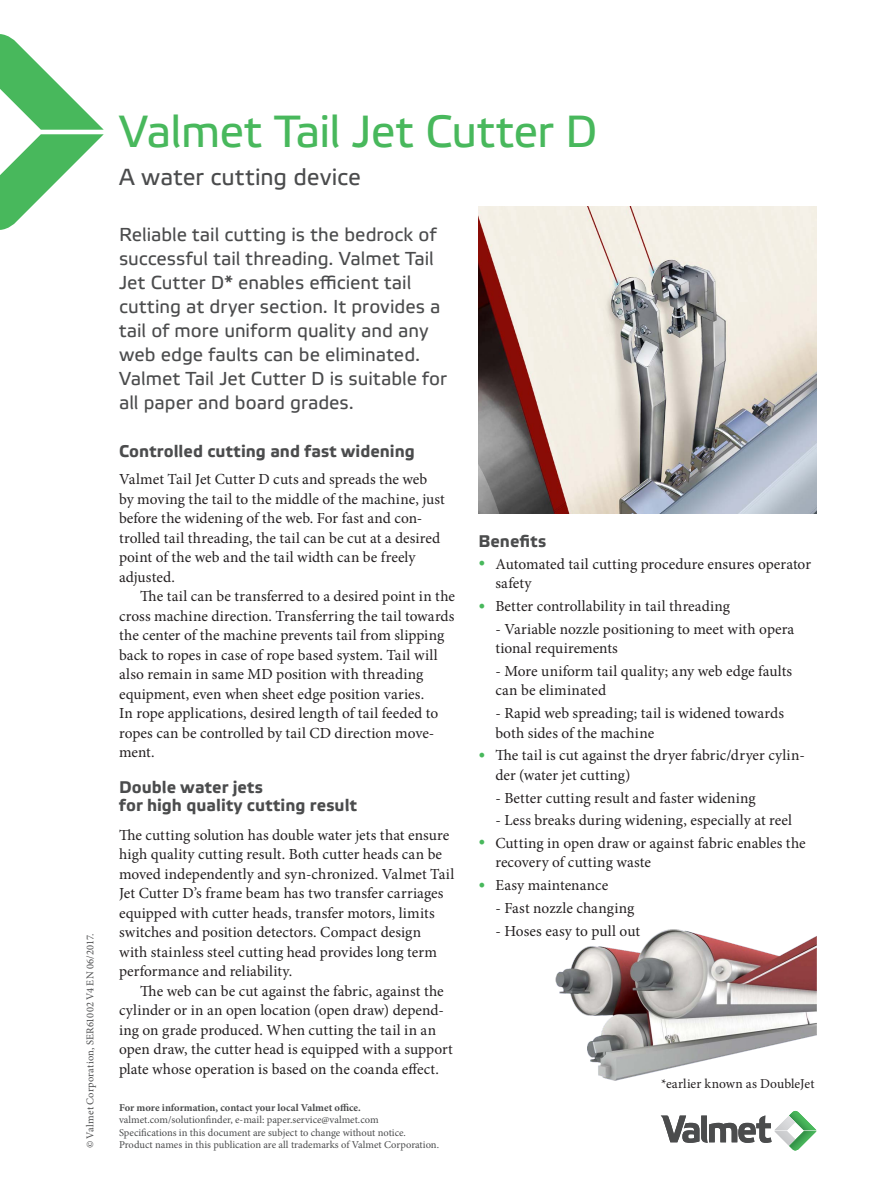
<style>
.page{position:relative;width:893px;height:1191px;background:#fff}
.page>*{position:absolute;margin:0;border:0;box-sizing:border-box;transform-origin:0 0}
.Heading{font:45px "Etelka Text Pro";letter-spacing:-.02em;color:#48b85c}
.Subheading{font:23.25px "Etelka Text Pro";color:#4b4c4d}
.Introduction_Text{font:18.75px/24px "Etelka Text Pro";color:#4b4c4d}
.Paragraph_Heading{font:700 16.8px/18px "Etelka Text Pro";color:#4b4c4d}
.Body_Text{font:15.3px/19.5px "Minion Pro";letter-spacing:.005em;color:#231f20}
.Body_Text_With_Bulle{font:15.3px/19.5px "Minion Pro";letter-spacing:.005em;color:#231f20}
.Table_Body_Text{font:13.5px "Minion Pro";letter-spacing:.005em;color:#231f20}
.t1{font:10.5px/12.6px "Minion Pro";color:#4b4c4d}
.t2{font:700 10.5px "Minion Pro";color:#4b4c4d}
.s1{font-size:18px;color:#48b85c}
</style>
<div class="page">
<svg style="left:0;top:34px;width:104px;height:196px"></svg>
<svg style="left:661px;top:1111px;width:155px;height:40px"></svg>
<img style="left:478px;top:206px;width:338px;height:308px">
<img style="left:555px;top:929px;width:261px;height:152px">
<p class="t1" style="left:84px;top:1148px;width:216px;rotate:-90deg">© Valmet Corporation, SER61002 V4 EN 06/2017.</p>
<p class="Heading" style="left:119px;top:107px;width:480px">Valmet Tail Jet Cutter D</p>
<p class="Subheading" style="left:119px;top:164px;width:243px">A water cutting device</p>
<p class="Introduction_Text" style="left:119px;top:223px;width:329px">Reliable tail cutting is the bedrock of successful tail threading. Valmet Tail Jet Cutter D* enables efficient tail cutting at dryer section. It provides a tail of more uniform quality and any web edge faults can be eliminated.<br>Valmet Tail Jet Cutter D is suitable for all paper and board grades.</p>
<p class="Paragraph_Heading" style="left:119px;top:443px;width:297px">Controlled cutting and fast widening</p>
<p class="Body_Text" style="left:119px;top:469px;width:327px">Valmet Tail Jet Cutter D cuts and spreads the web by moving the tail to the middle of the machine, just before the widening of the web. For fast and con&shy;trolled tail threading, the tail can be cut at a desired point of the web and the tail width can be freely adjusted.</p>
<p class="Body_Text" style="left:119px;top:586px;width:337px;text-indent:21px">The tail can be transferred to a desired point in the cross machine direction. Transferring the tail towards the center of the machine prevents tail from slipping back to ropes in case of rope based system. Tail will also remain in same MD position with threading equipment, even when sheet edge position varies.<br>In rope applications, desired length of tail feeded to ropes can be controlled by tail CD direction move&shy;ment.</p>
<p class="Paragraph_Heading" style="left:119px;top:779px;width:239px">Double water jets<br>for high quality cutting result</p>
<p class="Body_Text" style="left:119px;top:825px;width:337px">The cutting solution has double water jets that ensure high quality cutting result. Both cutter heads can be moved independently and syn-chronized. Valmet Tail Jet Cutter D’s frame beam has two transfer carriages equipped with cutter heads, transfer motors, limits switches and position detectors. Compact design<br>with stainless steel cutting head provides long term performance and reliability.</p>
<p class="Body_Text" style="left:119px;top:981px;width:335px;text-indent:21px">The web can be cut against the fabric, against the cylinder or in an open location (open draw) depend&shy;ing on grade produced. When cutting the tail in an open draw, the cutter head is equipped with a support plate whose operation is based on the coanda effect.</p>
<p class="t2" style="left:119px;top:1099px;width:243px">For more information, contact your local Valmet office.</p>
<p class="t1" style="left:119px;top:1113px;width:321px">valmet.com/solutionfinder, e-mail: paper.service@valmet.com<br>Specifications in this document are subject to change without notice.<br>Product names in this publication are all trademarks of Valmet Corporation.</p>
<p class="Paragraph_Heading" style="left:478px;top:533px;width:69px">Benefits</p>
<p class="Body_Text" style="left:495px;top:554px;width:317px;text-indent:-17px"><span class="s1">•</span> Automated tail cutting procedure ensures operator safety</p>
<p class="Body_Text" style="left:478px;top:596px;width:253px"><span class="s1">•</span> Better controllability in tail threading</p>
<p class="Body_Text_With_Bulle" style="left:495px;top:619px;width:300px">- Variable nozzle positioning to meet with opera tional requirements</p>
<p class="Body_Text_With_Bulle" style="left:495px;top:661px;width:298px">- More uniform tail quality; any web edge faults can be eliminated</p>
<p class="Body_Text_With_Bulle" style="left:495px;top:703px;width:290px">- Rapid web spreading; tail is widened towards both sides of the machine</p>
<p class="Body_Text" style="left:495px;top:746px;width:311px;text-indent:-17px"><span class="s1">•</span> The tail is cut against the dryer fabric/dryer cylin&shy;der (water jet cutting)</p>
<p class="Body_Text_With_Bulle" style="left:495px;top:788px;width:262px">- Better cutting result and faster widening</p>
<p class="Body_Text_With_Bulle" style="left:495px;top:810px;width:298px">- Less breaks during widening, especially at reel</p>
<p class="Body_Text" style="left:495px;top:833px;width:312px;text-indent:-17px"><span class="s1">•</span> Cutting in open draw or against fabric enables the recovery of cutting waste</p>
<p class="Body_Text" style="left:478px;top:875px;width:131px"><span class="s1">•</span> Easy maintenance</p>
<p class="Body_Text_With_Bulle" style="left:495px;top:898px;width:140px">- Fast nozzle changing</p>
<p class="Body_Text_With_Bulle" style="left:495px;top:921px;width:146px">- Hoses easy to pull out</p>
<p class="Table_Body_Text" style="left:661px;top:1074px;width:155px">*earlier known as DoubleJet</p>
</div>
